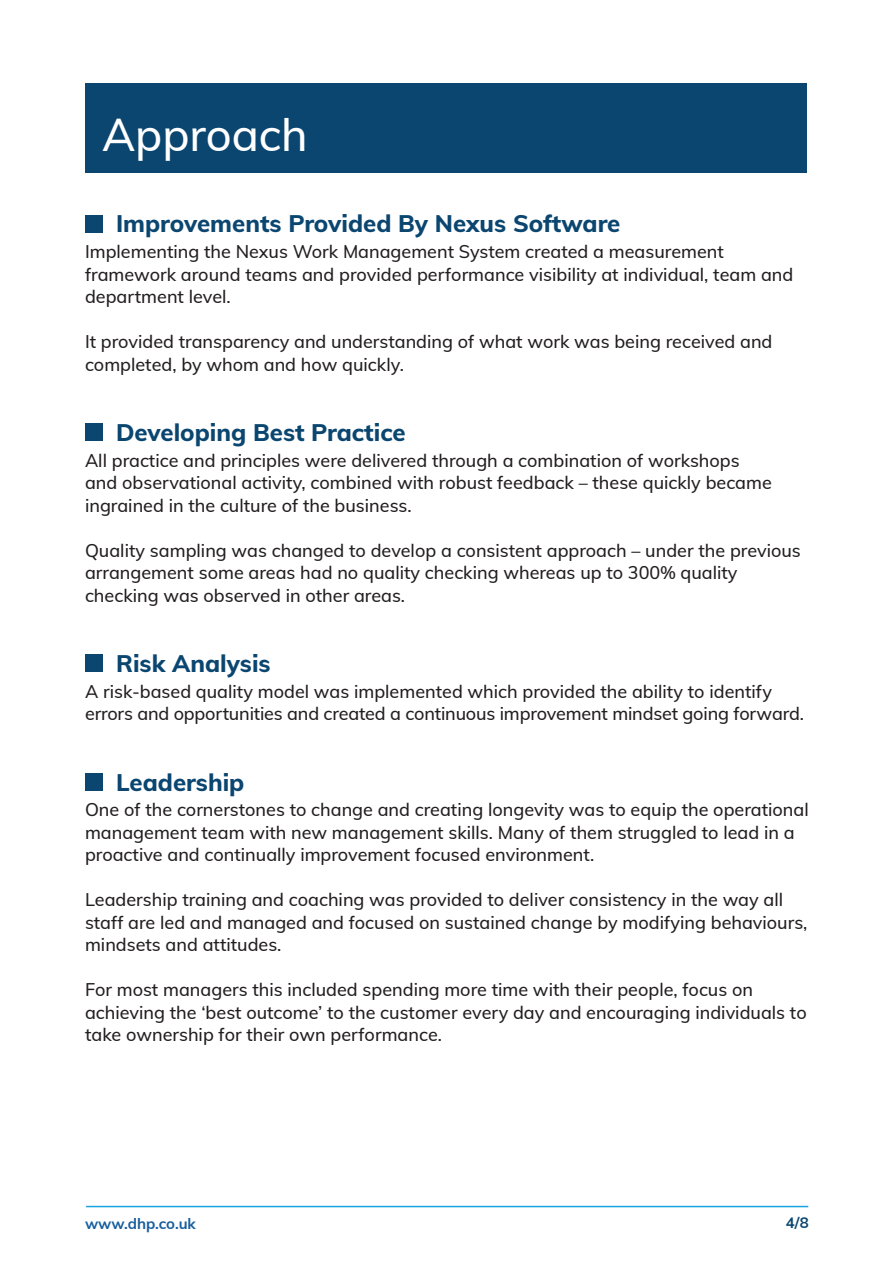
<style>
.page{position:relative;width:893px;height:1263px;background:#fff}
.page>*{position:absolute;margin:0;border:0;box-sizing:border-box;transform-origin:0 0}
.t1{font:500 45px "Muli";color:#fff}
.t2{font:800 24px "Muli";color:#0b4670}
.t3{font:500 18px/22.5px "Muli";color:#231f20}
.t4{font:700 15px "Muli";color:#175d9e}
.t5{font:700 15px "Muli";color:#0b4670}
</style>
<div class="page">
<hr style="left:86px;top:1206px;width:722px;height:1px;background:#15a4dd">
<div style="left:85px;top:84px;width:721px;height:89px;background:#0b4670"></div>
<div style="left:85px;top:215px;width:18px;height:17px;background:#0b4670"></div>
<div style="left:85px;top:423px;width:18px;height:18px;background:#0b4670"></div>
<div style="left:85px;top:654px;width:18px;height:18px;background:#0b4670"></div>
<div style="left:85px;top:773px;width:18px;height:17px;background:#0b4670"></div>
<p class="t1" style="left:102px;top:102px;width:207px">Approach</p>
<p class="t2" style="left:116px;top:206px;width:506px">Improvements Provided By Nexus Software</p>
<p class="t3" style="left:85px;top:239px;width:710px">Implementing the Nexus Work Management System created a measurement framework around teams and provided performance visibility at individual, team and department level.</p>
<p class="t3" style="left:85px;top:329px;width:689px">It provided transparency and understanding of what work was being received and completed, by whom and how quickly.</p>
<p class="t2" style="left:116px;top:415px;width:291px">Developing Best Practice</p>
<p class="t3" style="left:85px;top:448px;width:688px">All practice and principles were delivered through a combination of workshops and observational activity, combined with robust feedback – these quickly became ingrained in the culture of the business.</p>
<p class="t3" style="left:85px;top:538px;width:717px">Quality sampling was changed to develop a consistent approach – under the previous arrangement some areas had no quality checking whereas up to 300% quality checking was observed in other areas.</p>
<p class="t2" style="left:116px;top:646px;width:156px">Risk Analysis</p>
<p class="t3" style="left:85px;top:679px;width:720px">A risk-based quality model was implemented which provided the ability to identify errors and opportunities and created a continuous improvement mindset going forward.</p>
<p class="t2" style="left:116px;top:764px;width:130px">Leadership</p>
<p class="t3" style="left:85px;top:797px;width:725px">One of the cornerstones to change and creating longevity was to equip the operational management team with new management skills. Many of them struggled to lead in a proactive and continually improvement focused environment.</p>
<p class="t3" style="left:85px;top:887px;width:724px">Leadership training and coaching was provided to deliver consistency in the way all staff are led and managed and focused on sustained change by modifying behaviours, mindsets and attitudes.</p>
<p class="t3" style="left:85px;top:977px;width:723px">For most managers this included spending more time with their people, focus on achieving the ‘best outcome’ to the customer every day and encouraging individuals to take ownership for their own performance.</p>
<p class="t4" style="left:85px;top:1212px;width:112px">www.dhp.co.uk</p>
<p class="t5" style="left:786px;top:1211px;width:24px">4/8</p>
</div>
